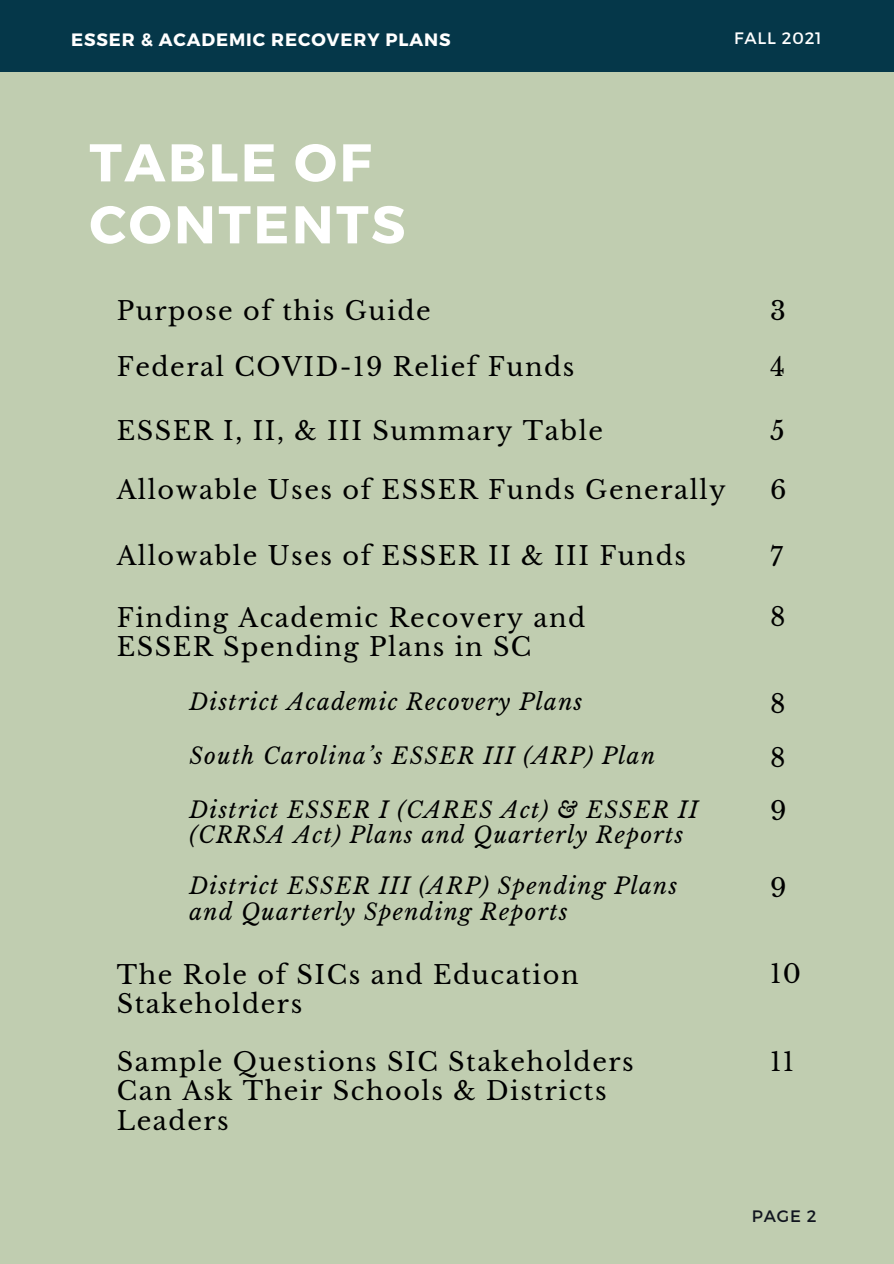
<style>
.page{position:relative;width:894px;height:1264px;background:#fff}
.page>*{position:absolute;margin:0;border:0;box-sizing:border-box;transform-origin:0 0}
.t1{font:700 52.95px/61.9px "Montserrat";letter-spacing:.05em;color:#fff}
.t2{font:25.5px/29.2px "Libre Baskerville";letter-spacing:.06em;color:#000}
.t3{font:italic 22.5px/26px "Libre Baskerville";letter-spacing:.06em;color:#000}
.t4{font:700 17.85px "Montserrat";letter-spacing:.05em;color:#fff}
.t5{font:16.5px "Montserrat";letter-spacing:.05em;color:#fff}
.t6{font:16.5px "Montserrat";color:#11151f}
</style>
<div class="page">
<div style="left:0;top:0;width:893px;height:1263px;background:#c0cdb0"></div>
<div style="left:0;top:0;width:893px;height:71px;background:#053749"></div>
<p class="t4" style="left:71px;top:28px;width:381px">ESSER &amp; ACADEMIC RECOVERY PLANS</p>
<p class="t5" style="left:733px;top:27px;width:89px">FALL 2021</p>
<h1 class="t1" style="left:89px;top:129px;width:317px">TABLE OF<br>CONTENTS</h1>
<p class="t2" style="left:117px;top:296px;width:315px">Purpose of this Guide</p>
<p class="t2" style="left:769px;top:296px;width:17px">3</p>
<p class="t2" style="left:117px;top:352px;width:459px">Federal COVID-19 Relief Funds</p>
<p class="t2" style="left:769px;top:352px;width:16px">4</p>
<p class="t2" style="left:117px;top:416px;width:488px">ESSER I, II, &amp; III Summary Table</p>
<p class="t2" style="left:769px;top:416px;width:16px">5</p>
<p class="t2" style="left:117px;top:475px;width:610px">Allowable Uses of ESSER Funds Generally</p>
<p class="t2" style="left:769px;top:475px;width:18px">6</p>
<p class="t2" style="left:117px;top:541px;width:570px">Allowable Uses of ESSER II &amp; III Funds</p>
<p class="t2" style="left:769px;top:542px;width:14px">7</p>
<p class="t2" style="left:117px;top:603px;width:470px">Finding Academic Recovery and<br>ESSER Spending Plans in SC</p>
<p class="t3" style="left:189px;top:689px;width:394px">District Academic Recovery Plans</p>
<p class="t2" style="left:769px;top:602px;width:17px">8</p>
<p class="t2" style="left:769px;top:689px;width:17px">8</p>
<p class="t3" style="left:189px;top:743px;width:467px">South Carolina’s ESSER III (ARP) Plan</p>
<p class="t2" style="left:769px;top:743px;width:17px">8</p>
<p class="t3" style="left:189px;top:796px;width:510px">District ESSER I (CARES Act) &amp; ESSER II (CRRSA Act) Plans and Quarterly Reports</p>
<p class="t3" style="left:189px;top:873px;width:489px">District ESSER III (ARP) Spending Plans and Quarterly Spending Reports</p>
<p class="t2" style="left:769px;top:797px;width:18px">9</p>
<p class="t2" style="left:769px;top:873px;width:18px">9</p>
<p class="t2" style="left:117px;top:960px;width:463px">The Role of SICs and Education<br>Stakeholders</p>
<p class="t2" style="left:769px;top:959px;width:33px">10</p>
<p class="t2" style="left:117px;top:1047px;width:518px">Sample Questions SIC Stakeholders<br>Can Ask Their Schools &amp; Districts<br>Leaders</p>
<p class="t2" style="left:769px;top:1046px;width:26px">11</p>
<p class="t6" style="left:751px;top:1205px;width:66px">PAGE 2</p>
</div>
